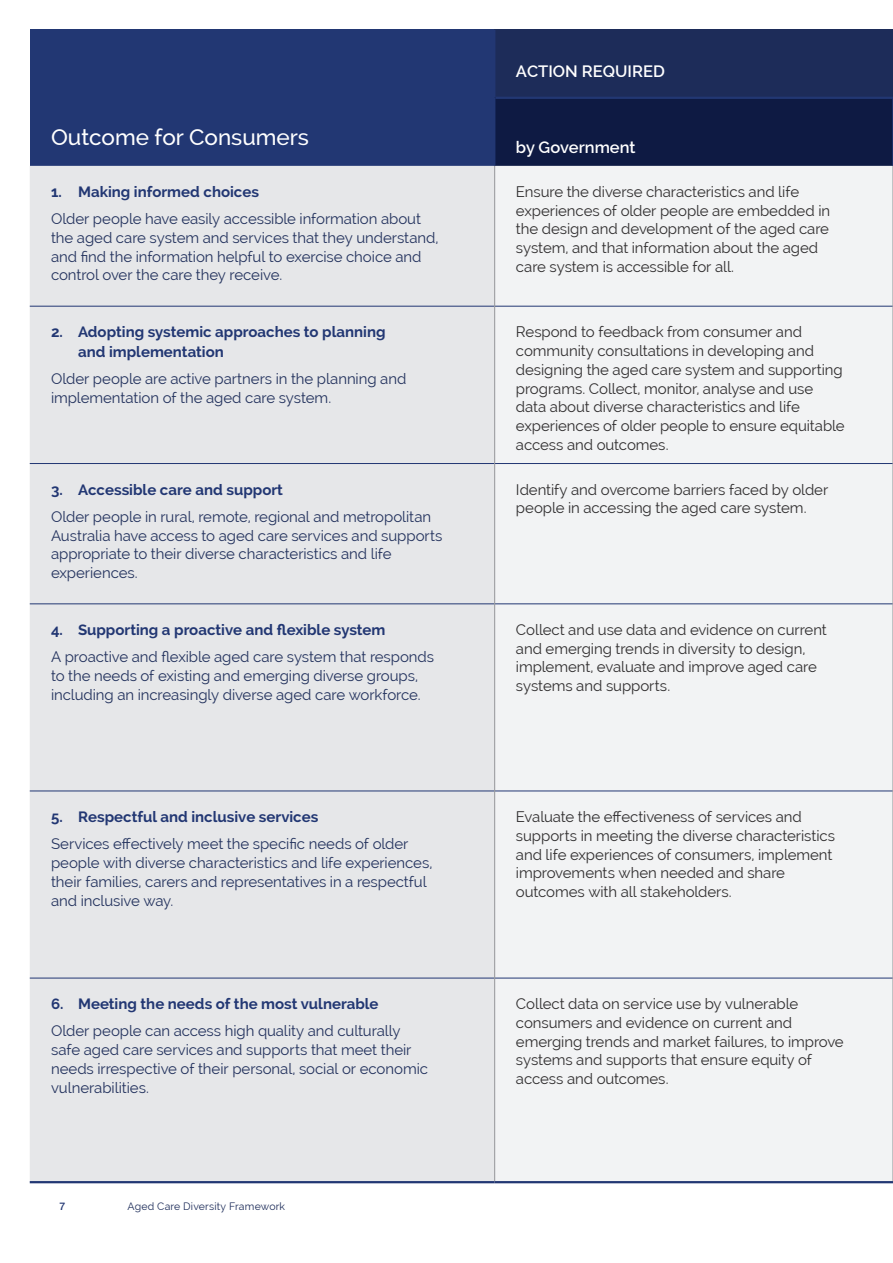
<style>
.page{position:relative;width:893px;height:1263px;background:#fff}
.page>*{position:absolute;margin:0;border:0;box-sizing:border-box;transform-origin:0 0}
.t1{font:500 22.5px "Raleway";color:#fff}
.t2{font:600 16.5px "Raleway";color:#fff}
.t3{font:15px/18.8px "Raleway";letter-spacing:-.005em;color:#312f30}
.t4{font:15px/18.8px "Raleway";letter-spacing:-.005em;color:#24335e}
.t5{font:700 15px/19.5px "Raleway";color:#223773}
.t6{font:10.5px "Raleway";letter-spacing:.02em;color:#1d2c59}
.t7{font:500 10.5px "Helvetica Neue LT Std";color:#223773}
</style>
<div class="page">
<div style="left:30px;top:30px;width:465px;height:136px;background:#223773"></div>
<div style="left:495px;top:30px;width:398px;height:68px;background:#1d2c59"></div>
<div style="left:495px;top:98px;width:398px;height:68px;background:#0e1a43"></div>
<div style="left:30px;top:166px;width:464px;height:1015px;background:#e6e7e9"></div>
<div style="left:495px;top:166px;width:397px;height:1015px;background:#f2f3f4"></div>
<hr style="left:495px;top:97px;width:398px;height:2px;background:#223773">
<hr style="left:892px;top:99px;width:1px;height:67px;background:#223773">
<hr style="left:30px;top:306px;width:464px;height:1px;background:#223773">
<hr style="left:495px;top:306px;width:398px;height:1px;background:#223773">
<hr style="left:30px;top:463px;width:464px;height:1px;background:#223773">
<hr style="left:495px;top:463px;width:398px;height:1px;background:#223773">
<hr style="left:30px;top:603px;width:464px;height:1px;background:#223773">
<hr style="left:495px;top:603px;width:398px;height:1px;background:#223773">
<hr style="left:30px;top:790px;width:464px;height:1px;background:#223773">
<hr style="left:495px;top:790px;width:398px;height:1px;background:#223773">
<hr style="left:30px;top:978px;width:464px;height:1px;background:#223773">
<hr style="left:495px;top:978px;width:398px;height:1px;background:#223773">
<hr style="left:30px;top:1181px;width:465px;height:2px;background:#223773">
<hr style="left:495px;top:1181px;width:398px;height:2px;background:#223773">
<hr style="left:494px;top:166px;width:1px;height:140px;background:#939598">
<hr style="left:892px;top:166px;width:1px;height:140px;background:#939598">
<hr style="left:494px;top:306px;width:1px;height:157px;background:#939598">
<hr style="left:892px;top:306px;width:1px;height:157px;background:#939598">
<hr style="left:494px;top:463px;width:1px;height:141px;background:#939598">
<hr style="left:892px;top:463px;width:1px;height:141px;background:#939598">
<hr style="left:494px;top:604px;width:1px;height:187px;background:#939598">
<hr style="left:892px;top:604px;width:1px;height:187px;background:#939598">
<hr style="left:494px;top:791px;width:1px;height:187px;background:#939598">
<hr style="left:892px;top:791px;width:1px;height:187px;background:#939598">
<hr style="left:494px;top:978px;width:1px;height:203px;background:#939598">
<hr style="left:892px;top:978px;width:1px;height:203px;background:#939598">
<h1 class="t1" style="left:51px;top:124px;width:260px">Outcome for Consumers</h1>
<p class="t5" style="left:51px;top:182px;width:209px">1. Making informed choices</p>
<p class="t4" style="left:51px;top:209px;width:389px">Older people have easily accessible information about the aged care system and services that they understand, and find the information helpful to exercise choice and control over the care they receive.</p>
<p class="t5" style="left:78px;top:322px;width:309px;text-indent:-27px">2. Adopting systemic approaches to planning and implementation</p>
<p class="t4" style="left:51px;top:369px;width:357px">Older people are active partners in the planning and implementation of the aged care system.</p>
<p class="t5" style="left:51px;top:480px;width:233px">3. Accessible care and support</p>
<p class="t4" style="left:51px;top:507px;width:393px">Older people in rural, remote, regional and metropolitan Australia have access to aged care services and supports appropriate to their diverse characteristics and life experiences.</p>
<p class="t5" style="left:51px;top:620px;width:336px">4. Supporting a proactive and flexible system</p>
<p class="t4" style="left:51px;top:647px;width:385px">A proactive and flexible aged care system that responds to the needs of existing and emerging diverse groups, including an increasingly diverse aged care workforce.</p>
<p class="t5" style="left:51px;top:807px;width:269px">5. Respectful and inclusive services</p>
<p class="t4" style="left:51px;top:835px;width:383px">Services effectively meet the specific needs of older people with diverse characteristics and life experiences, their families, carers and representatives in a respectful and inclusive way.</p>
<p class="t5" style="left:51px;top:994px;width:329px">6. Meeting the needs of the most vulnerable</p>
<p class="t4" style="left:51px;top:1022px;width:379px">Older people can access high quality and culturally safe aged care services and supports that meet their needs irrespective of their personal, social or economic vulnerabilities.</p>
<p class="t7" style="left:60px;top:1200px;width:7px">7</p>
<p class="t6" style="left:128px;top:1200px;width:159px">Aged Care Diversity Framework</p>
<p class="t2" style="left:516px;top:61px;width:151px">ACTION REQUIRED</p>
<p class="t2" style="left:516px;top:138px;width:121px">by Government</p>
<p class="t3" style="left:516px;top:182px;width:316px">Ensure the diverse characteristics and life experiences of older people are embedded in the design and development of the aged care system, and that information about the aged care system is accessible for all.</p>
<p class="t3" style="left:516px;top:323px;width:330px">Respond to feedback from consumer and community consultations in developing and designing the aged care system and supporting programs. Collect, monitor, analyse and use data about diverse characteristics and life experiences of older people to ensure equitable access and outcomes.</p>
<p class="t3" style="left:516px;top:480px;width:314px">Identify and overcome barriers faced by older people in accessing the aged care system.</p>
<p class="t3" style="left:516px;top:620px;width:312px">Collect and use data and evidence on current and emerging trends in diversity to design, implement, evaluate and improve aged care systems and supports.</p>
<p class="t3" style="left:516px;top:807px;width:321px">Evaluate the effectiveness of services and supports in meeting the diverse characteristics and life experiences of consumers, implement improvements when needed and share outcomes with all stakeholders.</p>
<p class="t3" style="left:516px;top:994px;width:329px">Collect data on service use by vulnerable consumers and evidence on current and emerging trends and market failures, to improve systems and supports that ensure equity of access and outcomes.</p>
</div>
